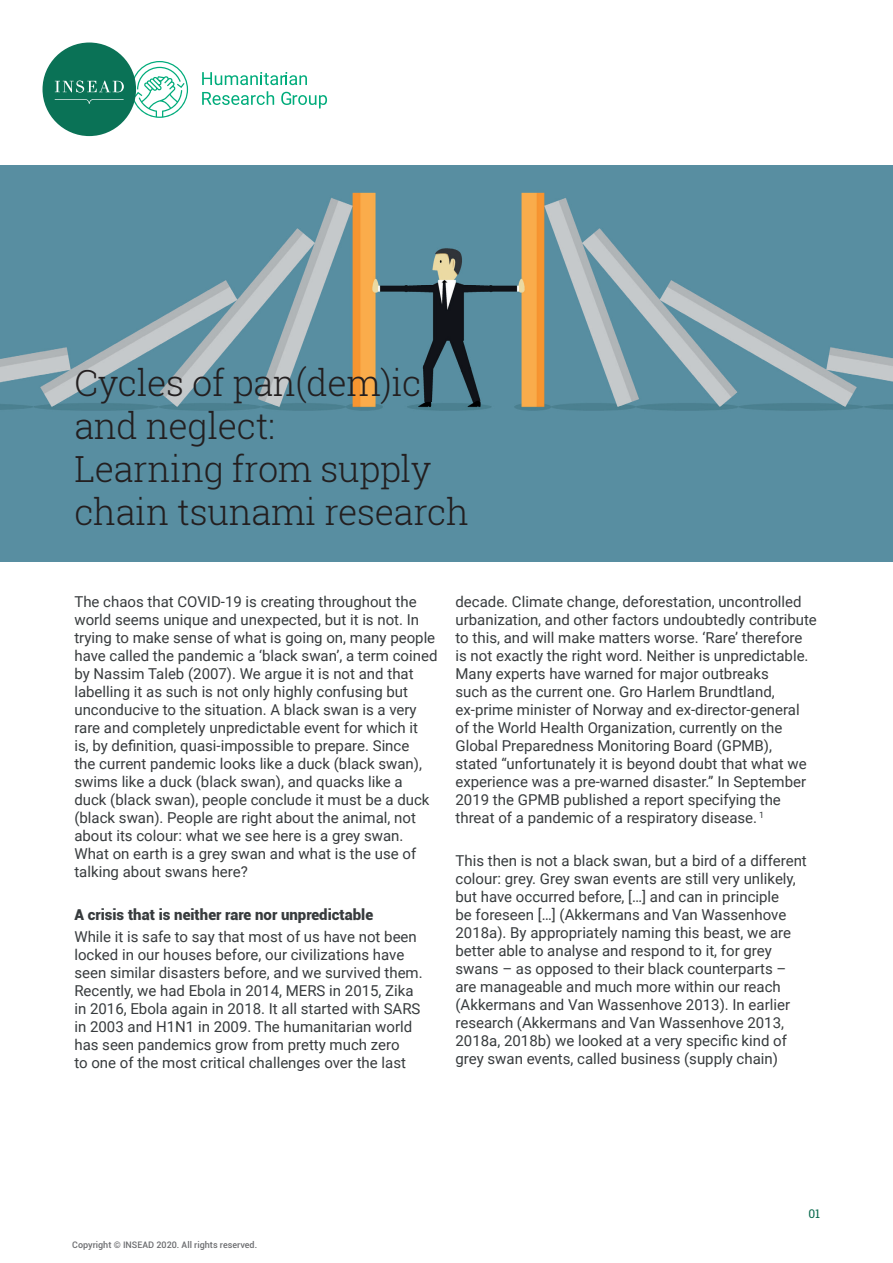
<style>
.page{position:relative;width:893px;height:1263px;background:#fff}
.page>*{position:absolute;margin:0;border:0;box-sizing:border-box;transform-origin:0 0}
.t1{font:300 36px/43.2px "Roboto Slab";letter-spacing:-.01em;color:#231f20}
.t2{font:15px/18px "Roboto";color:#373b3d}
.t3{font:900 15px "Roboto";color:#373b3d}
.t4{font:12px "Roboto Slab";color:#08694d}
.t5{font:500 9px "Roboto";color:#6c6d70}
</style>
<div class="page">
<img style="left:0;top:166px;width:893px;height:395px">
<svg style="left:131px;top:61px;width:57px;height:57px"></svg>
<svg style="left:202px;top:72px;width:105px;height:13px"></svg>
<svg style="left:202px;top:91px;width:72px;height:14px"></svg>
<svg style="left:281px;top:92px;width:46px;height:16px"></svg>
<div style="left:43px;top:43px;width:93px;height:93px;background:#0a7256;border-radius:50%"></div>
<svg style="left:55px;top:80px;width:69px;height:24px"></svg>
<h1 class="t1" style="left:74px;top:360px;width:396px">Cycles of pan(dem)ic and neglect:<br>Learning from supply chain tsunami research</h1>
<p class="t2" style="left:74px;top:592px;width:365px">The chaos that COVID-19 is creating throughout the world seems unique and unexpected, but it is not. In trying to make sense of what is going on, many people have called the pandemic a ‘black swan’, a term coined by Nassim Taleb (2007). We argue it is not and that labelling it as such is not only highly confusing but unconducive to the situation. A black swan is a very rare and completely unpredictable event for which it<br>is, by definition, quasi-impossible to prepare. Since<br>the current pandemic looks like a duck (black swan), swims like a duck (black swan), and quacks like a duck (black swan), people conclude it must be a duck (black swan). People are right about the animal, not about its colour: what we see here is a grey swan.<br>What on earth is a grey swan and what is the use of talking about swans here?</p>
<p class="t3" style="left:74px;top:904px;width:300px">A crisis that is neither rare nor unpredictable</p>
<p class="t2" style="left:74px;top:927px;width:350px">While it is safe to say that most of us have not been locked in our houses before, our civilizations have seen similar disasters before, and we survived them.<br>Recently, we had Ebola in 2014, MERS in 2015, Zika in 2016, Ebola again in 2018. It all started with SARS in 2003 and H1N1 in 2009. The humanitarian world has seen pandemics grow from pretty much zero<br>to one of the most critical challenges over the last</p>
<p class="t2" style="left:455px;top:592px;width:363px">decade. Climate change, deforestation, uncontrolled urbanization, and other factors undoubtedly contribute to this, and will make matters worse. ‘Rare’ therefore is not exactly the right word. Neither is unpredictable.<br>Many experts have warned for major outbreaks<br>such as the current one. Gro Harlem Brundtland, ex-prime minister of Norway and ex-director-general of the World Health Organization, currently on the Global Preparedness Monitoring Board (GPMB), stated “unfortunately it is beyond doubt that what we experience was a pre-warned disaster.” In September 2019 the GPMB published a report specifying the threat of a pandemic of a respiratory disease. <sup>1</sup></p>
<p class="t2" style="left:455px;top:851px;width:353px">This then is not a black swan, but a bird of a different colour: grey. Grey swan events are still very unlikely, but have occurred before, […] and can in principle<br>be foreseen […] (Akkermans and Van Wassenhove 2018a). By appropriately naming this beast, we are better able to analyse and respond to it, for grey swans – as opposed to their black counterparts – are manageable and much more within our reach (Akkermans and Van Wassenhove 2013). In earlier research (Akkermans and Van Wassenhove 2013, 2018a, 2018b) we looked at a very specific kind of grey swan events, called business (supply chain)</p>
<p class="t5" style="left:72px;top:1239px;width:186px">Copyright © INSEAD 2020. All rights reserved.</p>
<p class="t4" style="left:808px;top:1206px;width:13px">01</p>
</div>
